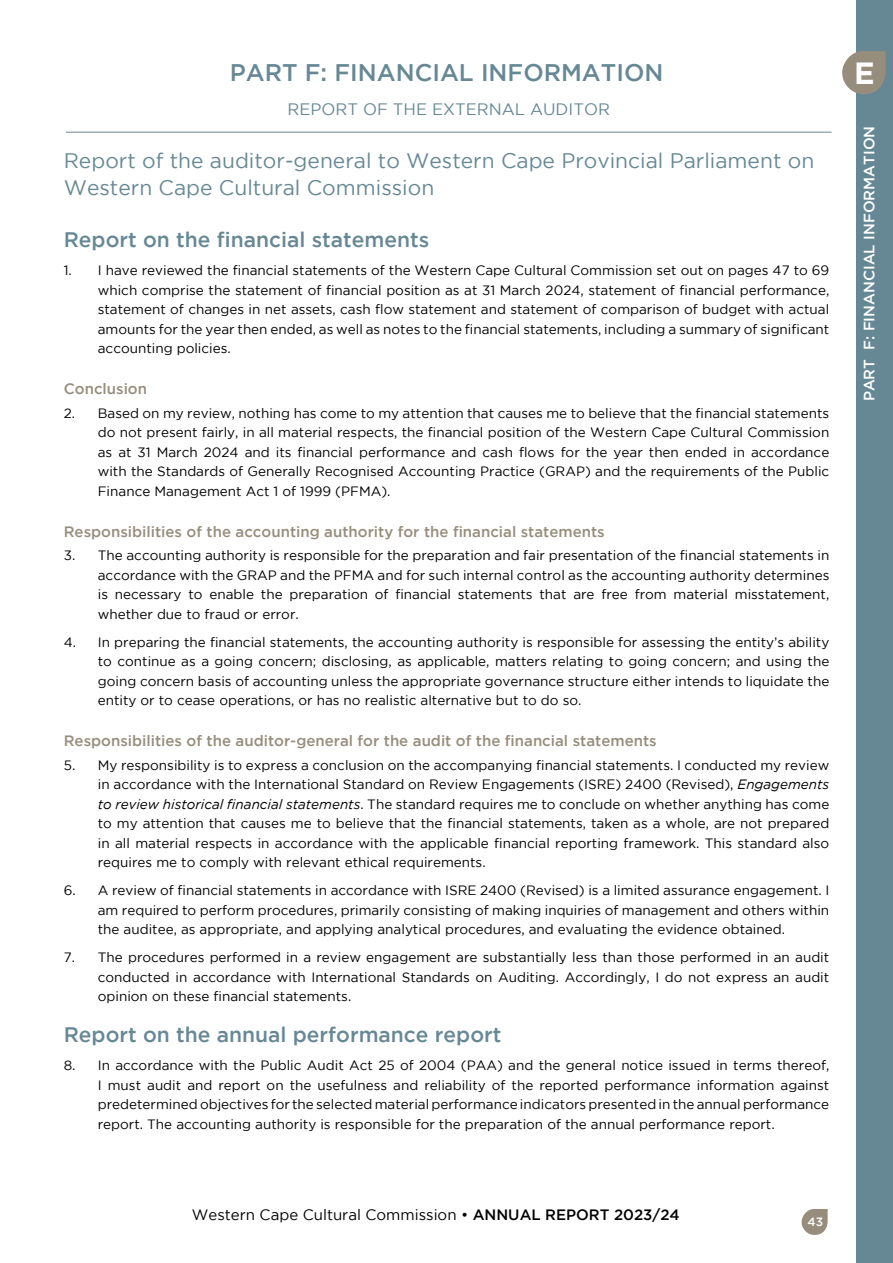
<style>
.page{position:relative;width:893px;height:1263px;background:#fff}
.page>*{position:absolute;margin:0;border:0;box-sizing:border-box;transform-origin:0 0}
.t1{font:700 30.75px "Gotham";color:#fff}
.t2{font:500 24px "Gotham";color:#668895}
.t3{font:21px/27px "Gotham";color:#668895}
.t4{font:500 21px "Gotham";color:#668895}
.t5{font:16.5px "Gotham";color:#668895}
.t6{font:500 15px "Gotham";color:#978d7c}
.t7{font:15px "Gotham";color:#000}
.t8{font:500 15px "Gotham";color:#fff}
.t9{font:13.5px/19.5px "Gotham";color:#000;text-align:justify}
.t10{font:500 12px "Gotham";color:#fff}
.s1{font-style:italic}
.s2{font-weight:500}
</style>
<div class="page">
<svg style="left:802px;top:1209px;width:26px;height:26px"></svg>
<div style="left:856px;top:0;width:37px;height:1263px;background:#668895"></div>
<svg style="left:842px;top:51px;width:44px;height:44px"></svg>
<hr style="left:66px;top:132px;width:765px;height:1px;background:#668895">
<h2 class="t2" style="left:230px;top:59px;width:435px">PART F: FINANCIAL INFORMATION</h2>
<p class="t5" style="left:287px;top:100px;width:324px">REPORT OF THE EXTERNAL AUDITOR</p>
<h3 class="t3" style="left:64px;top:147px;width:752px">Report of the auditor-general to Western Cape Provincial Parliament on<br>Western Cape Cultural Commission</h3>
<h3 class="t4" style="left:64px;top:228px;width:367px">Report on the financial statements</h3>
<p class="t9" style="left:98px;top:260px;width:733px;text-indent:-34px">1. I have reviewed the financial statements of the Western Cape Cultural Commission set out on pages 47 to 69 which comprise the statement of financial position as at 31 March 2024, statement of financial performance, statement of changes in net assets, cash flow statement and statement of comparison of budget with actual amounts for the year then ended, as well as notes to the financial statements, including a summary of significant accounting policies.</p>
<p class="t6" style="left:64px;top:380px;width:85px">Conclusion</p>
<p class="t9" style="left:98px;top:403px;width:733px;text-indent:-34px">2. Based on my review, nothing has come to my attention that causes me to believe that the financial statements do not present fairly, in all material respects, the financial position of the Western Cape Cultural Commission as at 31 March 2024 and its financial performance and cash flows for the year then ended in accordance with the Standards of Generally Recognised Accounting Practice (GRAP) and the requirements of the Public Finance Management Act 1 of 1999 (PFMA).</p>
<p class="t6" style="left:64px;top:523px;width:542px">Responsibilities of the accounting authority for the financial statements</p>
<p class="t9" style="left:98px;top:545px;width:733px;text-indent:-34px">3. The accounting authority is responsible for the preparation and fair presentation of the financial statements in accordance with the GRAP and the PFMA and for such internal control as the accounting authority determines is necessary to enable the preparation of financial statements that are free from material misstatement, whether due to fraud or error.</p>
<p class="t9" style="left:98px;top:632px;width:733px;text-indent:-34px">4. In preparing the financial statements, the accounting authority is responsible for assessing the entity’s ability to continue as a going concern; disclosing, as applicable, matters relating to going concern; and using the going concern basis of accounting unless the appropriate governance structure either intends to liquidate the entity or to cease operations, or has no realistic alternative but to do so.</p>
<p class="t6" style="left:64px;top:732px;width:594px">Responsibilities of the auditor-general for the audit of the financial statements</p>
<p class="t9" style="left:98px;top:755px;width:733px;text-indent:-34px">5. My responsibility is to express a conclusion on the accompanying financial statements. I conducted my review in accordance with the International Standard on Review Engagements (ISRE) 2400 (Revised), <span class="s1">Engagements to review historical financial statements</span>. The standard requires me to conclude on whether anything has come to my attention that causes me to believe that the financial statements, taken as a whole, are not prepared in all material respects in accordance with the applicable financial reporting framework. This standard also requires me to comply with relevant ethical requirements.</p>
<p class="t9" style="left:98px;top:880px;width:733px;text-indent:-34px">6. A review of financial statements in accordance with ISRE 2400 (Revised) is a limited assurance engagement. I am required to perform procedures, primarily consisting of making inquiries of management and others within the auditee, as appropriate, and applying analytical procedures, and evaluating the evidence obtained.</p>
<p class="t9" style="left:98px;top:947px;width:733px;text-indent:-34px">7. The procedures performed in a review engagement are substantially less than those performed in an audit conducted in accordance with International Standards on Auditing. Accordingly, I do not express an audit opinion on these financial statements.</p>
<h3 class="t4" style="left:64px;top:1023px;width:439px">Report on the annual performance report</h3>
<p class="t9" style="left:98px;top:1055px;width:733px;text-indent:-34px">8. In accordance with the Public Audit Act 25 of 2004 (PAA) and the general notice issued in terms thereof, I must audit and report on the usefulness and reliability of the reported performance information against predetermined objectives for the selected material performance indicators presented in the annual performance report. The accounting authority is responsible for the preparation of the annual performance report.</p>
<h1 class="t1" style="left:854px;top:53px;width:22px">E</h1>
<p class="t8" style="left:861px;top:401px;width:277px;rotate:-90deg">PART F: FINANCIAL INFORMATION</p>
<p class="t7" style="left:192px;top:1206px;width:489px">Western Cape Cultural Commission • <span class="s2">ANNUAL REPORT 2023/24</span></p>
<p class="t10" style="left:807px;top:1215px;width:17px">43</p>
</div>
